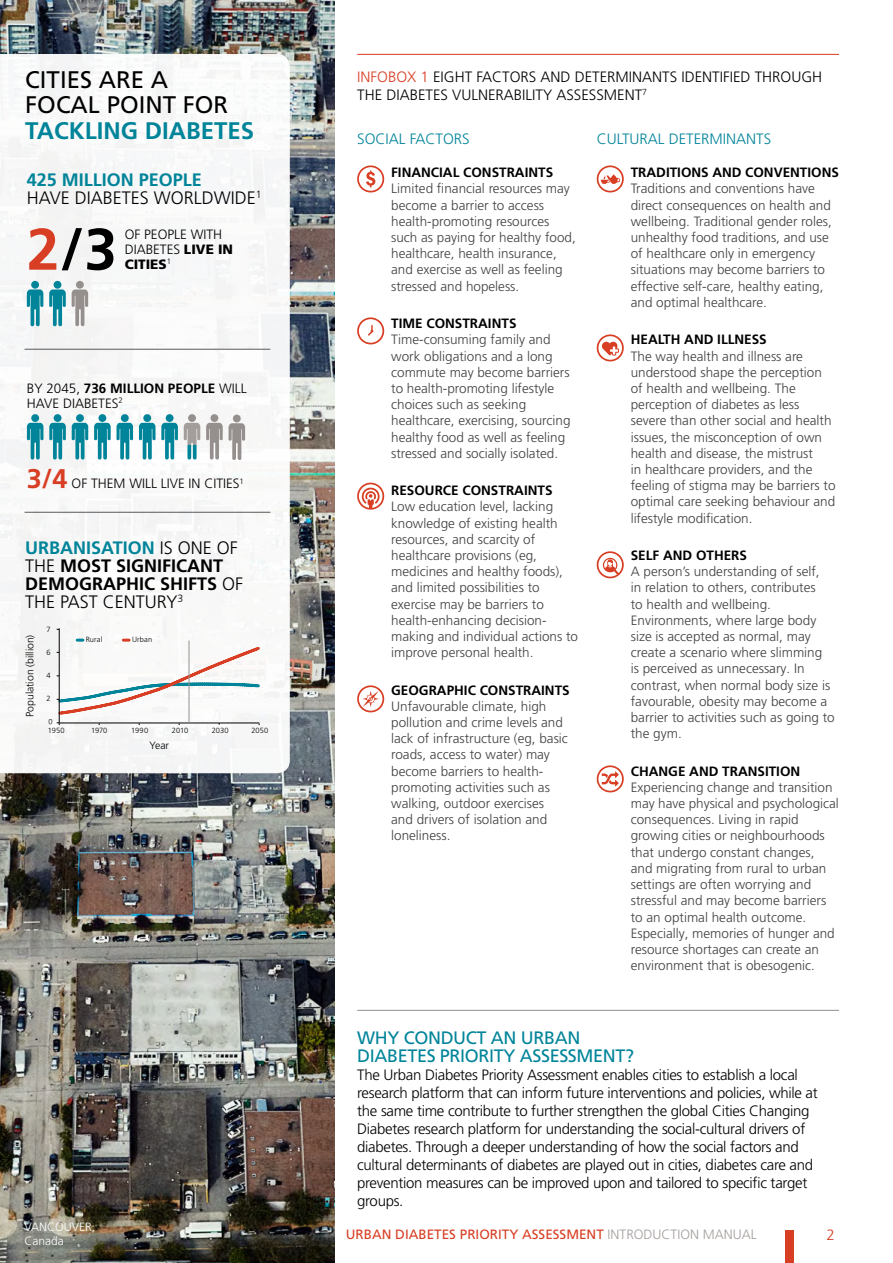
<style>
.page{position:relative;width:893px;height:1263px;background:#fff}
.page>*{position:absolute;margin:0;border:0;box-sizing:border-box;transform-origin:0 0}
.t1{font:700 58.5px "Frutiger LT Pro";color:#000}
.t2{font:24px/25.5px "Frutiger LT Pro";color:#000}
.t3{font:700 18px/18px "Frutiger LT Pro";color:#000}
.t4{font:18px/18px "Frutiger LT Pro";letter-spacing:-.02em;color:#008499}
.t5{font:300 18px/18px "Frutiger LT Pro";color:#000}
.t6{font:300 15px/18px "Frutiger LT Pro";letter-spacing:-.02em;color:#000}
.t7{font:300 15px/18px "Frutiger LT Pro";color:#000}
.t8{font:300 15px "Frutiger LT Pro";color:#008499}
.t9{font:300 15px "Frutiger LT Pro";color:#d83e23}
.t10{font:300 13.5px/16.2px "Frutiger LT Pro";color:#414042}
.Colorful_List_-_Acce{font:700 13.5px "Frutiger LT Pro";color:#000}
.t11{font:300 13.5px/15px "Frutiger LT Pro";color:#000}
.t12{font:13.5px "Frutiger LT Pro";color:#d83e23}
.t13{font:300 12px "Frutiger LT Pro";color:#fff}
.Title_Page_Headings{font:300 10.5px "Frutiger LT Pro";letter-spacing:-.005em;color:#000}
.Title_Page_Headings-2{font:300 7.5px "Frutiger LT Pro";letter-spacing:.01em;color:#000}
.s1{font-weight:700;color:#008499}
.s2{color:#d83e23}
.s3{font-weight:900}
.s4{font-weight:700}
.s5{font-weight:700;font-size:27px;color:#d83e23}
.s6{color:#008499}
.s7{font-weight:300}
.s8{font-weight:300;color:#a39e9c}
</style>
<div class="page">
<div style="left:785px;top:1230px;width:9px;height:33px;background:#d83e23"></div>
<img style="left:0;top:0;width:334px;height:1263px">
<svg style="left:0;top:54px;width:290px;height:719px"></svg>
<hr style="left:59px;top:628px;width:1px;height:95px;background:#000">
<hr style="left:25px;top:349px;width:245px;height:1px;background:#58595b">
<hr style="left:25px;top:512px;width:245px;height:1px;background:#58595b">
<div style="left:121px;top:414px;width:8px;height:8px;background:#008499;border-radius:50%"></div>
<svg style="left:117px;top:423px;width:16px;height:36px"></svg>
<div style="left:233px;top:415px;width:8px;height:7px;background:#95908e;border-radius:50%"></div>
<svg style="left:229px;top:423px;width:16px;height:37px"></svg>
<div style="left:54px;top:414px;width:8px;height:8px;background:#008499;border-radius:50%"></div>
<svg style="left:49px;top:423px;width:17px;height:36px"></svg>
<div style="left:166px;top:414px;width:8px;height:8px;background:#008499;border-radius:50%"></div>
<svg style="left:161px;top:423px;width:17px;height:36px"></svg>
<div style="left:54px;top:281px;width:7px;height:8px;background:#008499;border-radius:50%"></div>
<svg style="left:49px;top:289px;width:17px;height:37px"></svg>
<div style="left:31px;top:414px;width:8px;height:8px;background:#008499;border-radius:50%"></div>
<svg style="left:27px;top:423px;width:16px;height:36px"></svg>
<div style="left:143px;top:414px;width:8px;height:8px;background:#008499;border-radius:50%"></div>
<svg style="left:139px;top:423px;width:16px;height:36px"></svg>
<div style="left:31px;top:281px;width:8px;height:8px;background:#008499;border-radius:50%"></div>
<svg style="left:27px;top:289px;width:16px;height:37px"></svg>
<div style="left:76px;top:414px;width:8px;height:8px;background:#008499;border-radius:50%"></div>
<svg style="left:72px;top:423px;width:16px;height:36px"></svg>
<div style="left:188px;top:414px;width:8px;height:8px;background:#95908e;border-radius:50%"></div>
<svg style="left:184px;top:423px;width:16px;height:36px"></svg>
<div style="left:76px;top:281px;width:8px;height:8px;background:#95908e;border-radius:50%"></div>
<svg style="left:72px;top:289px;width:16px;height:37px"></svg>
<div style="left:98px;top:414px;width:8px;height:8px;background:#008499;border-radius:50%"></div>
<svg style="left:94px;top:423px;width:17px;height:36px"></svg>
<div style="left:210px;top:414px;width:8px;height:8px;background:#95908e;border-radius:50%"></div>
<svg style="left:206px;top:423px;width:17px;height:36px"></svg>
<hr style="left:357px;top:54px;width:482px;height:1px;background:#d83e23">
<hr style="left:357px;top:1010px;width:482px;height:1px;background:#95908e">
<svg style="left:357px;top:165px;width:27px;height:28px"></svg>
<svg style="left:357px;top:317px;width:27px;height:28px"></svg>
<svg style="left:357px;top:483px;width:27px;height:27px"></svg>
<svg style="left:357px;top:685px;width:27px;height:28px"></svg>
<svg style="left:597px;top:165px;width:27px;height:28px"></svg>
<svg style="left:597px;top:334px;width:27px;height:28px"></svg>
<svg style="left:597px;top:551px;width:27px;height:28px"></svg>
<svg style="left:597px;top:765px;width:27px;height:28px"></svg>
<hr style="left:892px;top:54px;width:1px;height:89px;background:#d83e23">
<svg style="left:49px;top:639px;width:213px;height:86px"></svg>
<p class="t2" style="left:25px;top:67px;width:230px">CITIES ARE A<br>FOCAL POINT FOR<br><span class="s1">TACKLING DIABETES</span></p>
<p class="t5" style="left:27px;top:170px;width:236px"><span class="s1">425 MILLION PEOPLE<br></span>HAVE DIABETES WORLDWIDE<sup>1</sup></p>
<p class="t1" style="left:27px;top:215px;width:92px"><span class="s2">2</span>/3</p>
<p class="t11" style="left:125px;top:227px;width:110px">OF PEOPLE WITH<br>DIABETES <span class="s3">LIVE IN<br>CITIES</span><sup>1</sup></p>
<p class="t11" style="left:27px;top:381px;width:221px">BY 2045, <span class="s4">736 MILLION PEOPLE</span> WILL<br>HAVE DIABETES<sup>2</sup></p>
<p class="t11" style="left:27px;top:476px;width:219px"><span class="s5">3/4</span> OF THEM WILL LIVE IN CITIES<sup>1</sup></p>
<p class="t3" style="left:25px;top:539px;width:220px"><span class="s6">URBANISATION</span> <span class="s7">IS ONE OF<br>THE</span> MOST SIGNIFICANT<br>DEMOGRAPHIC SHIFTS <span class="s7">OF<br>THE PAST CENTURY</span><sup>3</sup></p>
<p class="Title_Page_Headings" style="left:24px;top:717px;width:84px;rotate:-90deg">Population (billion)</p>
<p class="Title_Page_Headings-2" style="left:46px;top:625px;width:6px">7</p>
<p class="Title_Page_Headings-2" style="left:86px;top:635px;width:18px">Rural</p>
<p class="Title_Page_Headings-2" style="left:132px;top:635px;width:22px">Urban</p>
<p class="Title_Page_Headings-2" style="left:46px;top:648px;width:6px">6</p>
<p class="Title_Page_Headings-2" style="left:46px;top:671px;width:6px">4</p>
<p class="Title_Page_Headings-2" style="left:46px;top:694px;width:6px">2</p>
<p class="Title_Page_Headings-2" style="left:48px;top:726px;width:18px">1950</p>
<p class="Title_Page_Headings-2" style="left:91px;top:726px;width:18px">1970</p>
<p class="Title_Page_Headings-2" style="left:131px;top:726px;width:18px">1990</p>
<p class="Title_Page_Headings-2" style="left:172px;top:726px;width:18px">2010</p>
<p class="Title_Page_Headings-2" style="left:212px;top:726px;width:18px">2030</p>
<p class="Title_Page_Headings-2" style="left:251px;top:726px;width:18px">2050</p>
<p class="Title_Page_Headings" style="left:150px;top:739px;width:21px">Year</p>
<p class="t13" style="left:24px;top:1220px;width:72px">VANCOUVER,</p>
<p class="t13" style="left:24px;top:1234px;width:41px">Canada</p>
<p class="t7" style="left:357px;top:68px;width:467px"><span class="s2">INFOBOX 1</span> EIGHT FACTORS AND DETERMINANTS IDENTIFIED THROUGH<br>THE DIABETES VULNERABILITY ASSESSMENT<sup>7</sup></p>
<p class="t8" style="left:357px;top:130px;width:114px">SOCIAL FACTORS</p>
<p class="Colorful_List_-_Acce" style="left:391px;top:165px;width:164px">FINANCIAL CONSTRAINTS</p>
<p class="t10" style="left:391px;top:181px;width:186px">Limited financial resources may become a barrier to access health-promoting resources such as paying for healthy food, healthcare, health insurance, and exercise as well as feeling stressed and hopeless.</p>
<p class="Colorful_List_-_Acce" style="left:391px;top:315px;width:127px">TIME CONSTRAINTS</p>
<p class="t10" style="left:391px;top:332px;width:181px">Time-consuming family and work obligations and a long commute may become barriers to health-promoting lifestyle choices such as seeking healthcare, exercising, sourcing healthy food as well as feeling stressed and socially isolated.</p>
<p class="Colorful_List_-_Acce" style="left:391px;top:483px;width:163px">RESOURCE CONSTRAINTS</p>
<p class="t10" style="left:391px;top:499px;width:188px">Low education level, lacking knowledge of existing health resources, and scarcity of healthcare provisions (eg, medicines and healthy foods), and limited possibilities to exercise may be barriers to health-enhancing decision&shy;making and individual actions to improve personal health.</p>
<p class="Colorful_List_-_Acce" style="left:391px;top:682px;width:180px">GEOGRAPHIC CONSTRAINTS</p>
<p class="t10" style="left:391px;top:698px;width:178px">Unfavourable climate, high pollution and crime levels and lack of infrastructure (eg, basic roads, access to water) may become barriers to health&shy;promoting activities such as walking, outdoor exercises and drivers of isolation and loneliness.</p>
<p class="t8" style="left:597px;top:130px;width:176px">CULTURAL DETERMINANTS</p>
<p class="Colorful_List_-_Acce" style="left:631px;top:165px;width:210px">TRADITIONS AND CONVENTIONS</p>
<p class="t10" style="left:631px;top:181px;width:203px">Traditions and conventions have direct consequences on health and wellbeing. Traditional gender roles, unhealthy food traditions, and use of healthcare only in emergency situations may become barriers to effective self-care, healthy eating, and optimal healthcare.</p>
<p class="Colorful_List_-_Acce" style="left:631px;top:332px;width:138px">HEALTH AND ILLNESS</p>
<p class="t10" style="left:631px;top:348px;width:206px">The way health and illness are understood shape the perception of health and wellbeing. The perception of diabetes as less severe than other social and health issues, the misconception of own health and disease, the mistrust<br>in healthcare providers, and the feeling of stigma may be barriers to optimal care seeking behaviour and lifestyle modification.</p>
<p class="Colorful_List_-_Acce" style="left:631px;top:547px;width:118px">SELF AND OTHERS</p>
<p class="t10" style="left:631px;top:563px;width:206px">A person’s understanding of self,<br>in relation to others, contributes<br>to health and wellbeing.<br>Environments, where large body size is accepted as normal, may create a scenario where slimming<br>is perceived as unnecessary. In contrast, when normal body size is favourable, obesity may become a barrier to activities such as going to the gym.</p>
<p class="Colorful_List_-_Acce" style="left:631px;top:763px;width:171px">CHANGE AND TRANSITION</p>
<p class="t10" style="left:631px;top:779px;width:210px">Experiencing change and transition may have physical and psychological consequences. Living in rapid growing cities or neighbourhoods that undergo constant changes, and migrating from rural to urban settings are often worrying and stressful and may become barriers to an optimal health outcome.<br>Especially, memories of hunger and resource shortages can create an environment that is obesogenic.</p>
<p class="t4" style="left:357px;top:1029px;width:278px">WHY CONDUCT AN URBAN<br>DIABETES PRIORITY ASSESSMENT?</p>
<p class="t6" style="left:357px;top:1066px;width:462px">The Urban Diabetes Priority Assessment enables cities to establish a local research platform that can inform future interventions and policies, while at the same time contribute to further strengthen the global Cities Changing Diabetes research platform for understanding the social-cultural drivers of diabetes. Through a deeper understanding of how the social factors and cultural determinants of diabetes are played out in cities, diabetes care and prevention measures can be improved upon and tailored to specific target groups.</p>
<p class="t12" style="left:346px;top:1227px;width:413px">URBAN DIABETES PRIORITY ASSESSMENT <span class="s8">INTRODUCTION MANUAL</span></p>
<p class="t9" style="left:826px;top:1226px;width:10px">2</p>
</div>
